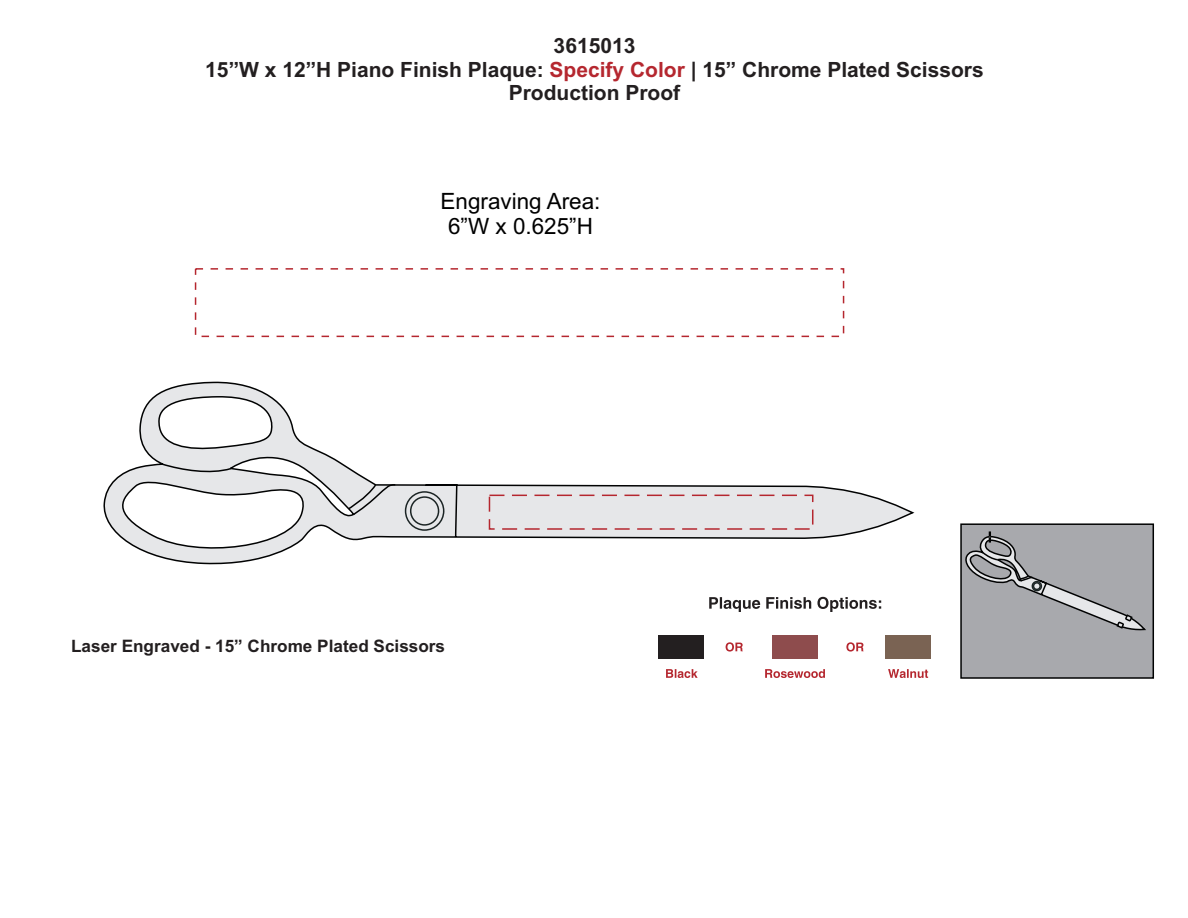
<style>
.page{position:relative;width:1188px;height:918px;background:#fff}
.page>*{position:absolute;margin:0;border:0;box-sizing:border-box;transform-origin:0 0}
.t1{font:22.5px/25px "Arial";color:#000;text-align:center}
.t2{font:700 21px/23.4px "Arial";color:#231f20;text-align:center}
.t3{font:700 17.1px "Arial";color:#231f20}
.s1{color:#b5272f}
</style>
<div class="page">
<svg style="left:960px;top:523px;width:194px;height:156px;background:#9fa0a4"></svg>
<div style="left:658px;top:635px;width:46px;height:23px;background:#231f20"></div>
<svg style="left:666px;top:669px;width:32px;height:9px"></svg>
<div style="left:885px;top:635px;width:46px;height:23px;background:#7a6353"></div>
<svg style="left:888px;top:669px;width:40px;height:9px"></svg>
<div style="left:772px;top:635px;width:45px;height:23px;background:#8e4c4d"></div>
<svg style="left:765px;top:669px;width:60px;height:9px"></svg>
<svg style="left:726px;top:642px;width:17px;height:10px"></svg>
<svg style="left:846px;top:642px;width:18px;height:10px"></svg>
<svg style="left:709px;top:597px;width:172px;height:15px"></svg>
<div style="left:195px;top:268px;width:649px;height:69px;border:2px dashed #b5272f"></div>
<svg style="left:103px;top:382px;width:812px;height:183px"></svg>
<div style="left:410px;top:496px;width:29px;height:30px;border:2px solid #1b2424;border-radius:50%"></div>
<div style="left:405px;top:491px;width:39px;height:40px;border:2px solid #1b2424;border-radius:50%"></div>
<svg style="left:160px;top:462px;width:73px;height:13px"></svg>
<svg style="left:347px;top:483px;width:50px;height:33px;background:#cdcecf"></svg>
<svg style="left:488px;top:494px;width:326px;height:36px;background:#e2dbdd"></svg>
<p class="t2" style="left:205px;top:36px;width:780px">3615013<br>15”W x 12”H Piano Finish Plaque: <span class="s1">Specify Color</span> | 15” Chrome Plated Scissors<br>Production Proof</p>
<p class="t1" style="left:441px;top:191px;width:161px">Engraving Area:<br>6”W x 0.625”H</p>
<p class="t3" style="left:71px;top:639px;width:376px">Laser Engraved - 15” Chrome Plated Scissors</p>
</div>
